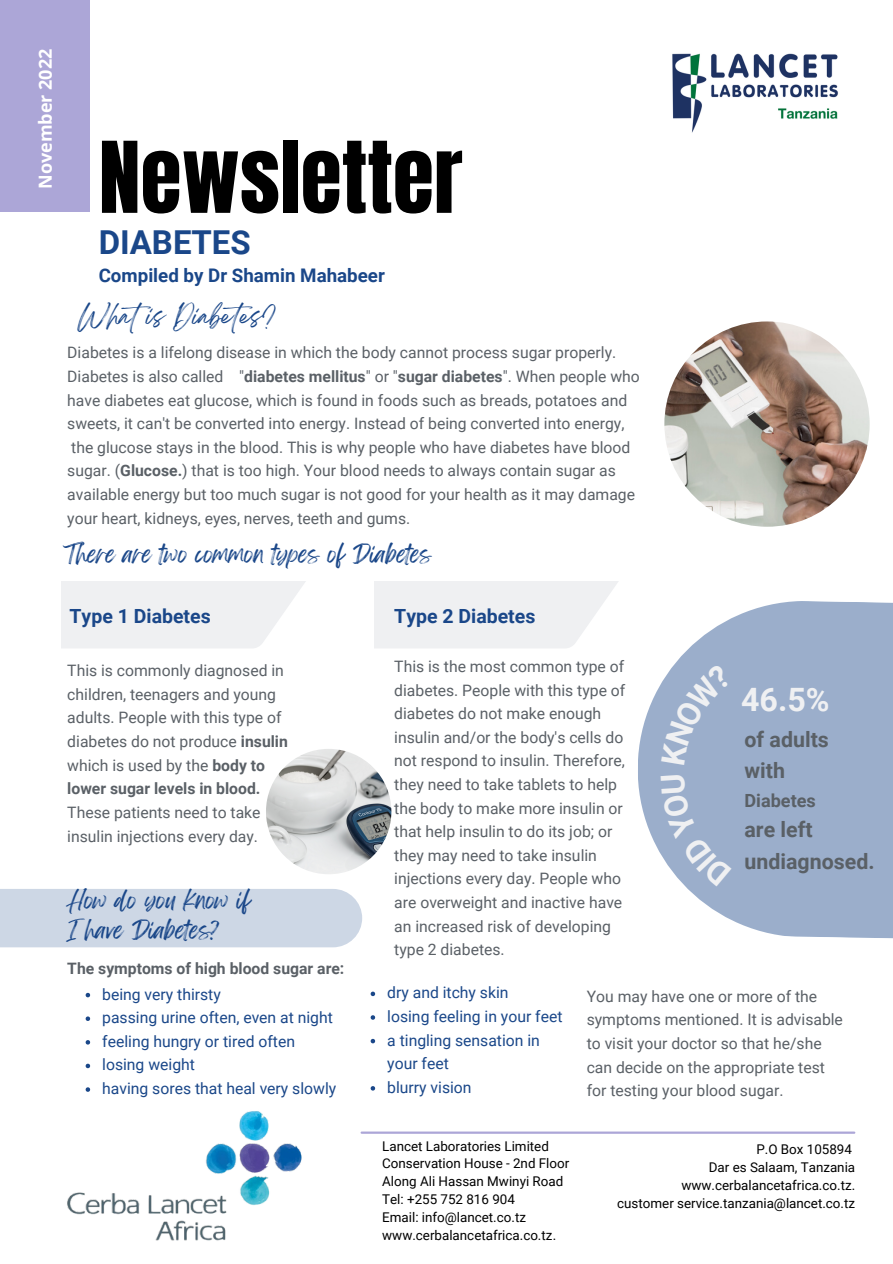
<style>
.page{position:relative;width:893px;height:1264px;background:#fff}
.page>*{position:absolute;margin:0;border:0;box-sizing:border-box;transform-origin:0 0}
.t1{font:83.85px "Anton";color:#000}
.t2{font:700 33px "Roboto";color:#1a4789}
.t3{font:700 32.1px "Roboto";color:#eff0f2}
.t4{font:700 21.3px/31.8px "Roboto";color:#5a6066}
.t5{font:21px/29.2px "Feeling Passionate";color:#1a4789}
.t6{font:21px "Breathing";color:#1a4789}
.t7{font:700 19.5px "Roboto";color:#1a4789}
.t8{font:700 18.75px "Roboto";color:#1a4789}
.t9{font:700 18.15px "Roboto";color:#5a6066}
.t10{font:700 18px "Open Sans";color:#fff}
.t11{font:15.75px/23.5px "Roboto";color:#5a6066}
.t12{font:15.75px/23.5px "Roboto";color:#1a4789}
.t13{font:700 15.75px "Roboto";color:#5a6066}
.t14{font:13.35px/17.9px "Roboto";color:#000}
.s1{font-weight:700}
</style>
<div class="page">
<img style="left:67px;top:1111px;width:235px;height:130px">
<div style="left:0;top:0;width:90px;height:211px;background:#aca6d7"></div>
<hr style="left:361px;top:1131px;width:493px;height:2px;background:#aca6d7">
<img style="left:664px;top:321px;width:205px;height:205px;border-radius:50%">
<img style="left:266px;top:748px;width:125px;height:126px;border-radius:50%">
<svg style="left:62px;top:581px;width:244px;height:67px"></svg>
<svg style="left:374px;top:581px;width:244px;height:67px"></svg>
<div style="left:0;top:889px;width:362px;height:58px;background:#cdd7e5"></div>
<svg style="left:86px;top:992px;width:4px;height:5px"></svg>
<svg style="left:86px;top:1016px;width:4px;height:4px"></svg>
<svg style="left:86px;top:1040px;width:4px;height:4px"></svg>
<svg style="left:86px;top:1063px;width:4px;height:5px"></svg>
<svg style="left:86px;top:1087px;width:4px;height:4px"></svg>
<svg style="left:370px;top:991px;width:5px;height:5px"></svg>
<svg style="left:370px;top:1015px;width:5px;height:4px"></svg>
<svg style="left:370px;top:1038px;width:5px;height:5px"></svg>
<svg style="left:370px;top:1086px;width:5px;height:4px"></svg>
<svg style="left:638px;top:601px;width:254px;height:338px;fill:#9baecb"></svg>
<img style="left:672px;top:53px;width:166px;height:80px">
<div style="left:660px;top:774px;width:71px;height:113px;background:#9baecb"></div>
<div style="left:661px;top:663px;width:71px;height:102px;background:#9baecb"></div>
<p class="t10" style="left:33px;top:189px;width:142px;rotate:-90deg">November 2022</p>
<h1 class="t1" style="left:99px;top:117px;width:365px">Newsletter</h1>
<h2 class="t2" style="left:99px;top:223px;width:153px">DIABETES</h2>
<p class="t8" style="left:99px;top:265px;width:288px">Compiled by Dr Shamin Mahabeer</p>
<h3 class="t6" style="left:78px;top:309px;width:200px">Whatis Diabetes?</h3>
<p class="t11" style="left:67px;top:341px;width:574px">Diabetes is a lifelong disease in which the body cannot process sugar properly.<br>Diabetes is also called "<span class="s1">diabetes mellitus</span>" or "<span class="s1">sugar diabetes</span>". When people who have diabetes eat glucose, which is found in foods such as breads, potatoes and sweets, it can't be converted into energy. Instead of being converted into energy, the glucose stays in the blood. This is why people who have diabetes have blood sugar. (<span class="s1">Glucose.</span>) that is too high. Your blood needs to always contain sugar as available energy but too much sugar is not good for your health as it may damage your heart, kidneys, eyes, nerves, teeth and gums.</p>
<h3 class="t5" style="left:63px;top:540px;width:370px">There are two common types of Diabetes</h3>
<p class="t7" style="left:70px;top:605px;width:143px">Type 1 Diabetes</p>
<p class="t11" style="left:67px;top:659px;width:222px">This is commonly diagnosed in children, teenagers and young adults. People with this type of diabetes do not produce <span class="s1">insulin </span>which is used by the <span class="s1">body to lower sugar levels in blood.</span></p>
<p class="t11" style="left:67px;top:800px;width:195px">These patients need to take insulin injections every day.</p>
<h3 class="t5" style="left:66px;top:886px;width:186px">How do you know if<br>I have Diabetes?</h3>
<p class="t13" style="left:67px;top:959px;width:278px">The symptoms of high blood sugar are:</p>
<p class="t7" style="left:394px;top:605px;width:143px">Type 2 Diabetes</p>
<p class="t11" style="left:394px;top:654px;width:232px">This is the most common type of diabetes. People with this type of diabetes do not make enough insulin and/or the body's cells do not respond to insulin. Therefore, they need to take tablets to help the body to make more insulin or that help insulin to do its job; or they may need to take insulin injections every day. People who are overweight and inactive have an increased risk of developing type 2 diabetes.</p>
<h3 class="t3" style="left:741px;top:681px;width:90px">46.5%</h3>
<h3 class="t4" style="left:744px;top:723px;width:86px">of adults with</h3>
<p class="t9" style="left:744px;top:789px;width:73px">Diabetes</p>
<h3 class="t4" style="left:744px;top:814px;width:70px">are left</h3>
<h3 class="t4" style="left:744px;top:845px;width:132px">undiagnosed.</h3>
<p class="t12" style="left:102px;top:982px;width:235px">being very thirsty<br>passing urine often, even at night feeling hungry or tired often losing weight<br>having sores that heal very slowly</p>
<p class="t12" style="left:387px;top:981px;width:177px">dry and itchy skin<br>losing feeling in your feet a tingling sensation in your feet<br>blurry vision</p>
<p class="t11" style="left:586px;top:984px;width:258px">You may have one or more of the symptoms mentioned. It is advisable to visit your doctor so that he/she can decide on the appropriate test for testing your blood sugar.</p>
<p class="t14" style="left:382px;top:1137px;width:189px">Lancet Laboratories Limited<br>Conservation House - 2nd Floor<br>Along Ali Hassan Mwinyi Road<br>Tel: +255 752 816 904<br>Email: info@lancet.co.tz www.cerbalancetafrica.co.tz.</p>
<p class="t14" style="left:617px;top:1140px;width:240px;text-align:right">P.O Box 105894<br>Dar es Salaam, Tanzania www.cerbalancetafrica.co.tz.<br>customer service.tanzania@lancet.co.tz</p>
</div>
